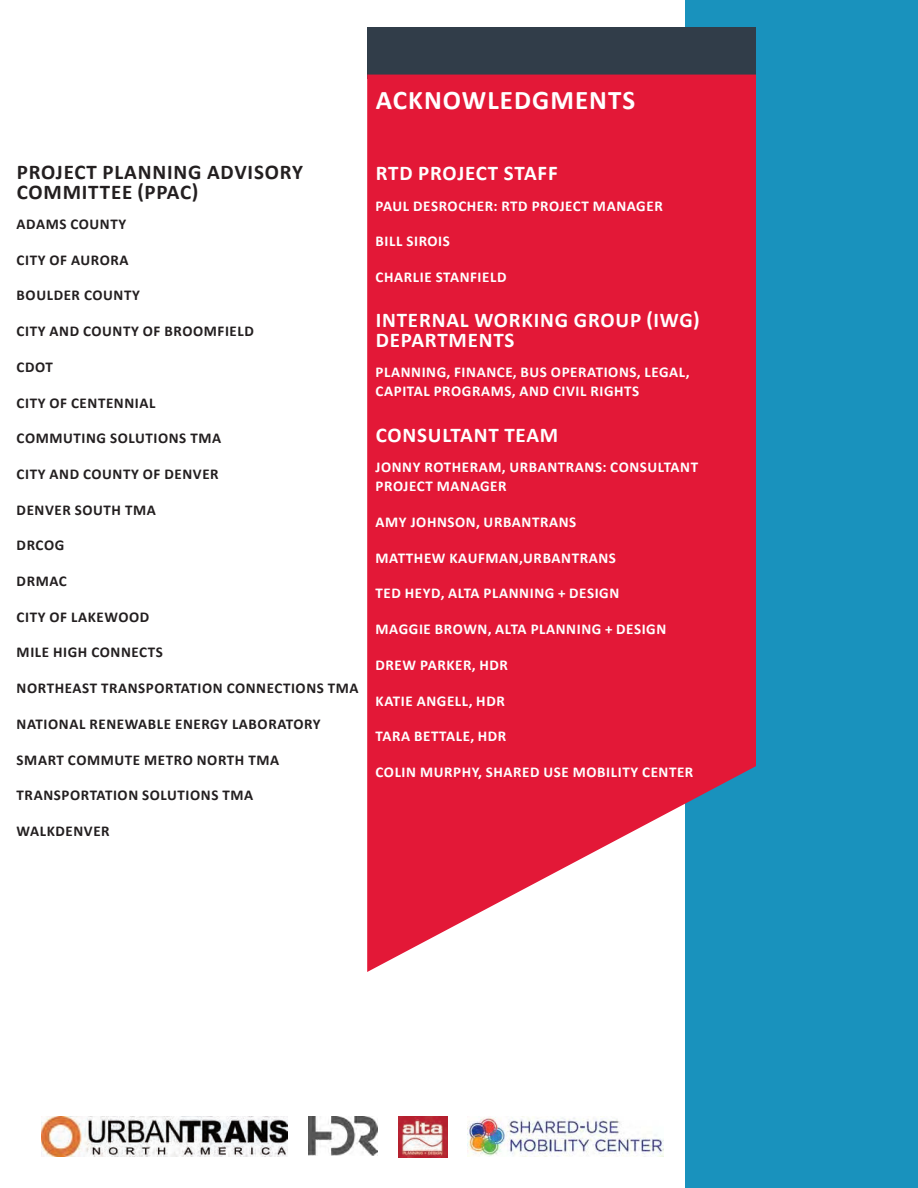
<style>
.page{position:relative;width:918px;height:1188px;background:#fff}
.page>*{position:absolute;margin:0;border:0;box-sizing:border-box;transform-origin:0 0}
.t1{font:700 27px "Calibri";letter-spacing:.04em;color:#fff}
.t2{font:700 21px/19.5px "Calibri";letter-spacing:.04em;color:#fff}
.t3{font:700 21px/19.5px "Calibri";letter-spacing:.04em;color:#231f20}
.t4{font:700 15px/19.5px "Calibri";letter-spacing:.04em;color:#fff}
.t5{font:700 15px "Calibri";letter-spacing:.04em;color:#231f20}
</style>
<div class="page">
<div style="left:685px;top:0;width:233px;height:1188px;background:#1992bd"></div>
<div style="left:367px;top:27px;width:389px;height:51px;background:#313d49"></div>
<svg style="left:367px;top:75px;width:389px;height:897px;background:#dd2e4b"></svg>
<img style="left:42px;top:1117px;width:246px;height:39px">
<img style="left:308px;top:1117px;width:70px;height:38px">
<img style="left:398px;top:1117px;width:49px;height:40px">
<img style="left:468px;top:1117px;width:195px;height:39px">
<h1 class="t1" style="left:376px;top:81px;width:261px">ACKNOWLEDGMENTS</h1>
<h2 class="t3" style="left:17px;top:162px;width:288px">PROJECT PLANNING ADVISORY<br>COMMITTEE (PPAC)</h2>
<p class="t5" style="left:17px;top:213px;width:111px">ADAMS COUNTY</p>
<p class="t5" style="left:17px;top:249px;width:114px">CITY OF AURORA</p>
<p class="t5" style="left:17px;top:285px;width:125px">BOULDER COUNTY</p>
<p class="t5" style="left:17px;top:321px;width:239px">CITY AND COUNTY OF BROOMFIELD</p>
<p class="t5" style="left:17px;top:356px;width:38px">CDOT</p>
<p class="t5" style="left:17px;top:392px;width:140px">CITY OF CENTENNIAL</p>
<p class="t5" style="left:17px;top:428px;width:206px">COMMUTING SOLUTIONS TMA</p>
<p class="t5" style="left:17px;top:463px;width:204px">CITY AND COUNTY OF DENVER</p>
<p class="t5" style="left:17px;top:499px;width:141px">DENVER SOUTH TMA</p>
<p class="t5" style="left:17px;top:535px;width:49px">DRCOG</p>
<p class="t5" style="left:17px;top:570px;width:52px">DRMAC</p>
<p class="t5" style="left:17px;top:606px;width:134px">CITY OF LAKEWOOD</p>
<p class="t5" style="left:17px;top:642px;width:148px">MILE HIGH CONNECTS</p>
<p class="t5" style="left:17px;top:678px;width:344px">NORTHEAST TRANSPORTATION CONNECTIONS TMA</p>
<p class="t5" style="left:17px;top:713px;width:306px">NATIONAL RENEWABLE ENERGY LABORATORY</p>
<p class="t5" style="left:17px;top:749px;width:264px">SMART COMMUTE METRO NORTH TMA</p>
<p class="t5" style="left:17px;top:785px;width:238px">TRANSPORTATION SOLUTIONS TMA</p>
<p class="t5" style="left:17px;top:820px;width:95px">WALKDENVER</p>
<h2 class="t2" style="left:376px;top:163px;width:184px">RTD PROJECT STAFF</h2>
<p class="t4" style="left:376px;top:196px;width:289px">PAUL DESROCHER: RTD PROJECT MANAGER</p>
<p class="t4" style="left:376px;top:231px;width:76px">BILL SIROIS</p>
<p class="t4" style="left:376px;top:267px;width:132px">CHARLIE STANFIELD</p>
<h2 class="t2" style="left:376px;top:310px;width:326px">INTERNAL WORKING GROUP (IWG)<br>DEPARTMENTS</h2>
<p class="t4" style="left:376px;top:362px;width:316px">PLANNING, FINANCE, BUS OPERATIONS, LEGAL,<br>CAPITAL PROGRAMS, AND CIVIL RIGHTS</p>
<h2 class="t2" style="left:376px;top:425px;width:184px">CONSULTANT TEAM</h2>
<p class="t4" style="left:376px;top:457px;width:324px">JONNY ROTHERAM, URBANTRANS: CONSULTANT<br>PROJECT MANAGER</p>
<p class="t4" style="left:376px;top:512px;width:202px">AMY JOHNSON, URBANTRANS</p>
<p class="t4" style="left:376px;top:548px;width:242px">MATTHEW KAUFMAN,URBANTRANS</p>
<p class="t4" style="left:376px;top:583px;width:245px">TED HEYD, ALTA PLANNING + DESIGN</p>
<p class="t4" style="left:376px;top:619px;width:292px">MAGGIE BROWN, ALTA PLANNING + DESIGN</p>
<p class="t4" style="left:376px;top:655px;width:134px">DREW PARKER, HDR</p>
<p class="t4" style="left:376px;top:691px;width:131px">KATIE ANGELL, HDR</p>
<p class="t4" style="left:376px;top:726px;width:132px">TARA BETTALE, HDR</p>
<p class="t4" style="left:376px;top:762px;width:319px">COLIN MURPHY, SHARED USE MOBILITY CENTER</p>
</div>
